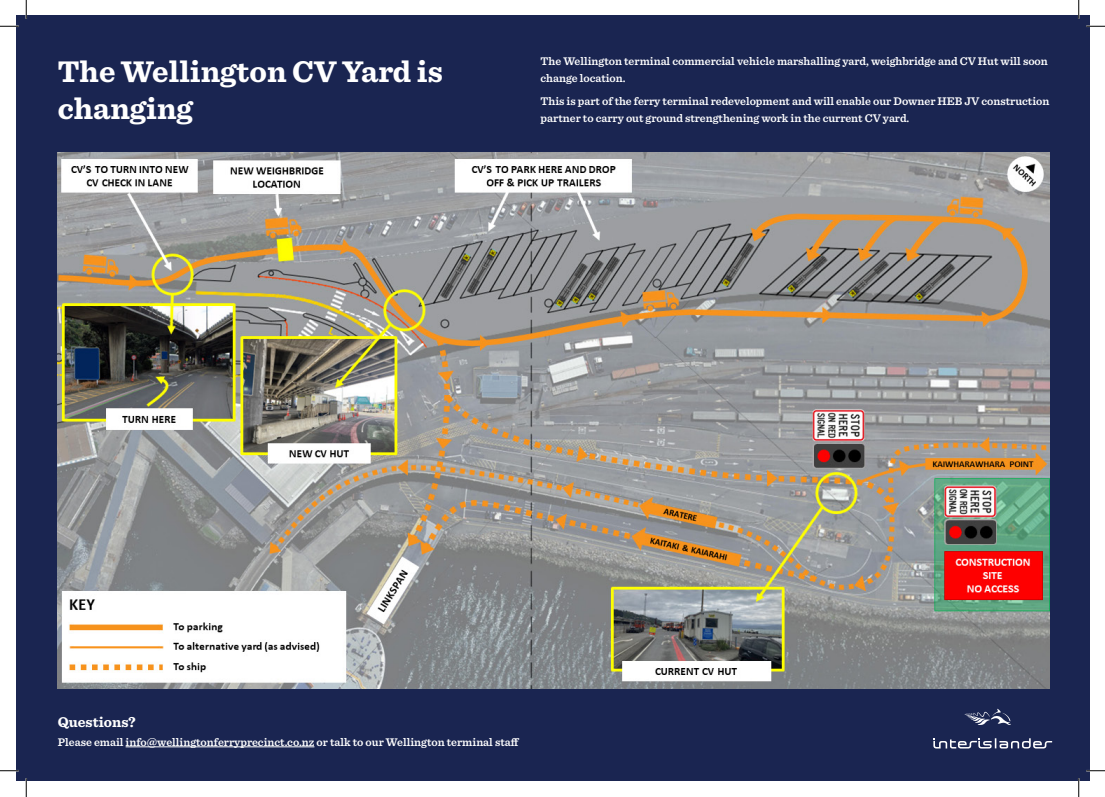
<style>
.page{position:relative;width:1105px;height:797px;background:#fff}
.page>*{position:absolute;margin:0;border:0;box-sizing:border-box;transform-origin:0 0}
.t1{font:700 31.25px/37.4px "Sentinel";color:#fff}
.t2{font:700 14.75px "Sentinel";color:#fff}
.t3{font:600 11.62px/16.5px "Sentinel";color:#fff}
</style>
<div class="page">
<div style="left:16px;top:16px;width:1073px;height:765px;background:#1a2551"></div>
<img style="left:58px;top:152px;width:991px;height:536px">
<hr style="left:126px;top:746px;width:188px;height:1px;background:#fff">
<svg style="left:933px;top:738px;width:119px;height:10px"></svg>
<svg style="left:964px;top:708px;width:47px;height:17px"></svg>
<svg style="left:0;top:25px;width:19px;height:2px"></svg>
<svg style="left:1086px;top:25px;width:19px;height:2px"></svg>
<svg style="left:0;top:770px;width:19px;height:1px"></svg>
<svg style="left:1086px;top:770px;width:19px;height:1px"></svg>
<svg style="left:25px;top:0;width:2px;height:19px"></svg>
<svg style="left:25px;top:778px;width:2px;height:19px"></svg>
<svg style="left:1078px;top:0;width:1px;height:19px"></svg>
<svg style="left:1078px;top:778px;width:1px;height:19px"></svg>
<p class="t1" style="left:58px;top:51px;width:386px">The Wellington CV Yard is changing</p>
<p class="t3" style="left:541px;top:52px;width:509px">The Wellington terminal commercial vehicle marshalling yard, weighbridge and CV Hut will soon change location.</p>
<p class="t3" style="left:541px;top:93px;width:510px">This is part of the ferry terminal redevelopment and will enable our Downer HEB JV construction partner to carry out ground strengthening work in the current CV yard.</p>
<p class="t2" style="left:58px;top:710px;width:79px">Questions?</p>
<p class="t3" style="left:58px;top:733px;width:463px">Please email info@wellingtonferryprecinct.co.nz or talk to our Wellington terminal staff</p>
</div>
